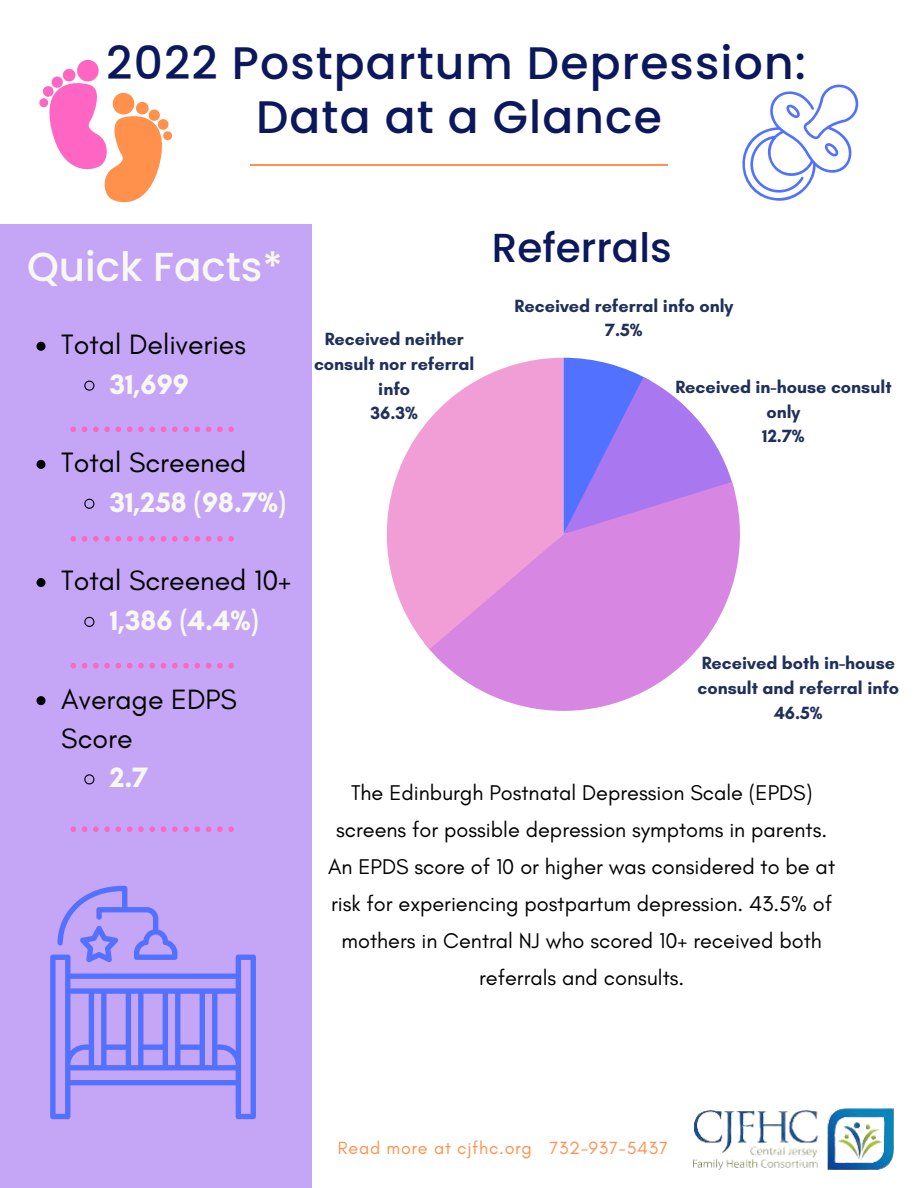
<style>
.page{position:relative;width:918px;height:1188px;background:#fff}
.page>*{position:absolute;margin:0;border:0;box-sizing:border-box;transform-origin:0 0}
.t1{font:500 45.6px/54px "Poppins";letter-spacing:.025em;color:#0b185c;text-align:center}
.t2{font:500 40.5px "Poppins";color:#f8f8f1}
.t3{font:500 40.5px "Poppins";color:#0b185c}
.t4{font:28.5px/39.3px "Glacial Indifference";color:#000}
.t5{font:700 28.5px "Glacial Indifference";color:#f8f8f1}
.t6{font:21.75px/37.2px "Glacial Indifference";color:#000;text-align:center}
.t7{font:700 18px/24.8px "Glacial Indifference";color:#20305b;text-align:center}
.t8{font:18px "Glacial Indifference";letter-spacing:.04em;color:#ff914d}
</style>
<div class="page">
<hr style="left:250px;top:164px;width:417px;height:2px;background:#ff914d">
<div style="left:0;top:224px;width:312px;height:964px;background:#c5a5f5"></div>
<img style="left:692px;top:1108px;width:202px;height:62px">
<svg style="left:563px;top:358px;width:169px;height:124px"></svg>
<svg style="left:429px;top:482px;width:311px;height:229px;fill:#d786e1"></svg>
<svg style="left:387px;top:358px;width:176px;height:291px;fill:#f29ed6"></svg>
<svg style="left:36px;top:342px;width:9px;height:9px"></svg>
<svg style="left:84px;top:380px;width:11px;height:11px"></svg>
<svg style="left:36px;top:460px;width:9px;height:9px"></svg>
<svg style="left:84px;top:498px;width:11px;height:11px"></svg>
<svg style="left:36px;top:578px;width:9px;height:9px"></svg>
<svg style="left:84px;top:616px;width:11px;height:11px"></svg>
<svg style="left:36px;top:696px;width:9px;height:9px"></svg>
<svg style="left:84px;top:774px;width:11px;height:11px"></svg>
<svg style="left:70px;top:426px;width:164px;height:6px"></svg>
<svg style="left:70px;top:536px;width:164px;height:6px"></svg>
<svg style="left:70px;top:663px;width:164px;height:5px"></svg>
<svg style="left:70px;top:826px;width:164px;height:6px"></svg>
<svg style="left:742px;top:84px;width:117px;height:117px"></svg>
<svg style="left:39px;top:60px;width:133px;height:143px"></svg>
<svg style="left:50px;top:885px;width:206px;height:234px"></svg>
<h1 class="t1" style="left:106px;top:36px;width:701px">2022 Postpartum Depression:<br>Data at a Glance</h1>
<h2 class="t2" style="left:27px;top:238px;width:257px">Quick Facts*</h2>
<h3 class="t4" style="left:61px;top:325px;width:186px">Total Deliveries</h3>
<h3 class="t5" style="left:110px;top:366px;width:81px">31,699</h3>
<h3 class="t4" style="left:61px;top:443px;width:187px">Total Screened</h3>
<h3 class="t5" style="left:110px;top:485px;width:178px">31,258 (98.7%)</h3>
<h3 class="t4" style="left:61px;top:561px;width:232px">Total Screened 10+</h3>
<h3 class="t5" style="left:110px;top:603px;width:151px">1,386 (4.4%)</h3>
<h3 class="t4" style="left:61px;top:679px;width:177px">Average EDPS<br>Score</h3>
<h3 class="t5" style="left:110px;top:760px;width:40px">2.7</h3>
<p class="t7" style="left:314px;top:326px;width:162px">Received neither consult nor referral info<br>36.3%</p>
<h2 class="t3" style="left:492px;top:219px;width:181px">Referrals</h2>
<p class="t7" style="left:515px;top:293px;width:220px">Received referral info only<br>7.5%</p>
<p class="t7" style="left:675px;top:374px;width:218px">Received in-house consult only<br>12.7%</p>
<p class="t7" style="left:697px;top:651px;width:203px">Received both in-house consult and referral info<br>46.5%</p>
<p class="t6" style="left:328px;top:773px;width:508px">The Edinburgh Postnatal Depression Scale (EPDS) screens for possible depression symptoms in parents.<br>An EPDS score of 10 or higher was considered to be at risk for experiencing postpartum depression. 43.5% of mothers in Central NJ who scored 10+ received both referrals and consults.</p>
<p class="t8" style="left:338px;top:1137px;width:331px">Read more at cjfhc.org 732-937-5437</p>
</div>
